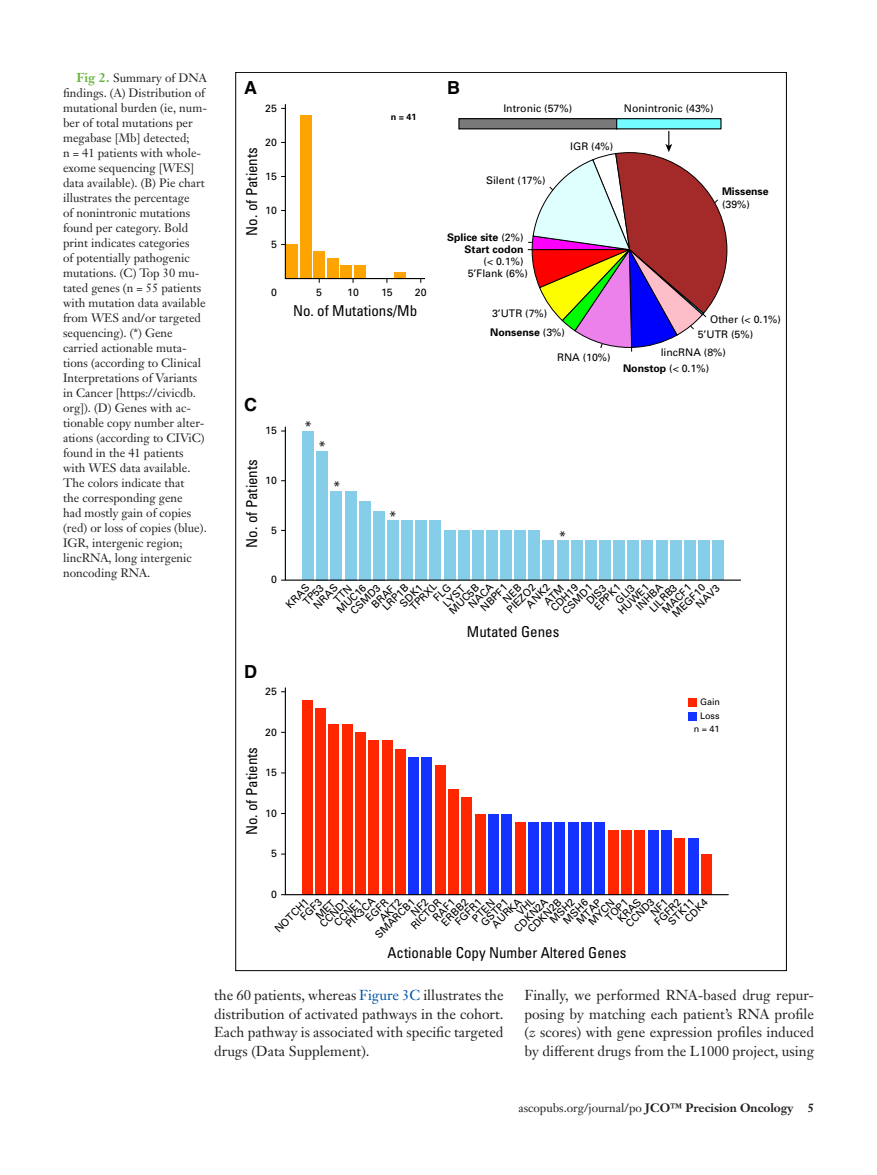
<style>
.page{position:relative;width:877px;height:1175px;background:#fff}
.page>*{position:absolute;margin:0;border:0;box-sizing:border-box;transform-origin:0 0}
.t1{font:700 18px "Helvetica";color:#000}
.t2{font:condensed 15px "Univers";color:#000}
.t3{font:14.25px/18.9px "Janson Text LT Pro";color:#231f20;text-align:justify}
.t4{font:13.5px "Univers";color:#000}
.t5{font:12px/15px "Janson Text LT Pro";color:#231f20}
.t6{font:10.5px/9.4px "Univers";color:#000}
.t7{font:700 10.5px "Univers";color:#000}
.t8{font:9px/14.2px "Univers";color:#000}
.t9{font:700 9px "Univers";color:#000}
.s1{font-weight:700;font-size:12.75px;color:#6ab342}
.s2{font-weight:400}
.s3{color:#0054a6}
.s4{font-style:italic}
.s5{font-weight:700}
</style>
<div class="page">
<svg style="left:284px;top:687px;width:445px;height:208px"></svg>
<svg style="left:284px;top:426px;width:457px;height:155px"></svg>
<div style="left:459px;top:119px;width:158px;height:10px;background:#797979"></div>
<div style="left:458px;top:118px;width:159px;height:11px;border:1px solid #000"></div>
<div style="left:617px;top:119px;width:104px;height:10px;background:#73fdff"></div>
<div style="left:616px;top:118px;width:106px;height:11px;border:1px solid #000"></div>
<svg style="left:527px;top:131px;width:201px;height:221px"></svg>
<svg style="left:281px;top:104px;width:144px;height:179px"></svg>
<p class="t5" style="left:63px;top:70px;width:145px;text-indent:13px"><span class="s1">Fig 2.</span> Summary of DNA findings. (A) Distribution of mutational burden (ie, num&shy;ber of total mutations per megabase [Mb] detected;<br>n = 41 patients with whole&shy;exome sequencing [WES] data available). (B) Pie chart illustrates the percentage<br>of nonintronic mutations found per category. Bold print indicates categories<br>of potentially pathogenic mutations. (C) Top 30 mu&shy;tated genes (n = 55 patients with mutation data available from WES and/or targeted sequencing). (*) Gene carried actionable muta&shy;tions (according to Clinical<br>Interpretations of Variants in Cancer [https://civicdb. org]). (D) Genes with ac&shy;tionable copy number alter&shy;ations (according to CIViC) found in the 41 patients with WES data available.<br>The colors indicate that<br>the corresponding gene<br>had mostly gain of copies (red) or loss of copies (blue).<br>IGR, intergenic region; lincRNA, long intergenic noncoding RNA.</p>
<h1 class="t1" style="left:244px;top:77px;width:14px">A</h1>
<p class="t6" style="left:265px;top:103px;width:13px">25</p>
<p class="t2" style="left:242px;top:235px;width:90px;rotate:-90deg">No. of Patients</p>
<p class="t6" style="left:265px;top:137px;width:13px">20</p>
<p class="t6" style="left:265px;top:171px;width:13px">15</p>
<p class="t6" style="left:265px;top:205px;width:13px">10</p>
<p class="t6" style="left:271px;top:239px;width:7px">5</p>
<p class="t6" style="left:271px;top:288px;width:7px">0</p>
<p class="t9" style="left:391px;top:112px;width:27px">n = 41</p>
<p class="t6" style="left:316px;top:288px;width:7px">5</p>
<p class="t6" style="left:415px;top:288px;width:13px">20</p>
<p class="t6" style="left:347px;top:288px;width:13px">10</p>
<p class="t6" style="left:381px;top:288px;width:13px">15</p>
<p class="t2" style="left:293px;top:301px;width:126px">No. of Mutations/Mb</p>
<h1 class="t1" style="left:244px;top:394px;width:14px">C</h1>
<p class="t6" style="left:265px;top:426px;width:13px">15</p>
<p class="t2" style="left:242px;top:547px;width:90px;rotate:-90deg">No. of Patients</p>
<p class="t6" style="left:265px;top:475px;width:13px">10</p>
<p class="t6" style="left:271px;top:525px;width:7px">5</p>
<p class="t4" style="left:304px;top:418px;width:9px">*</p>
<p class="t4" style="left:319px;top:438px;width:9px">*</p>
<p class="t4" style="left:333px;top:478px;width:9px">*</p>
<p class="t4" style="left:389px;top:508px;width:9px">*</p>
<h1 class="t1" style="left:447px;top:77px;width:14px">B</h1>
<p class="t6" style="left:503px;top:103px;width:70px">Intronic (57%)</p>
<p class="t6" style="left:624px;top:103px;width:91px">Nonintronic (43%)</p>
<p class="t6" style="left:486px;top:176px;width:61px">Silent (17%)</p>
<p class="t7" style="left:447px;top:231px;width:78px">Splice site <span class="s2">(2%)</span></p>
<p class="t7" style="left:465px;top:243px;width:60px">Start codon</p>
<p class="t6" style="left:484px;top:257px;width:41px">(&lt; 0.1%)</p>
<p class="t6" style="left:570px;top:141px;width:45px">IGR (4%)</p>
<p class="t7" style="left:722px;top:185px;width:48px">Missense</p>
<p class="t6" style="left:722px;top:199px;width:30px">(39%)</p>
<p class="t6" style="left:468px;top:268px;width:62px">5’Flank (6%)</p>
<p class="t6" style="left:492px;top:308px;width:57px">3’UTR (7%)</p>
<p class="t7" style="left:490px;top:326px;width:76px">Nonsense <span class="s2">(3%)</span></p>
<p class="t6" style="left:557px;top:353px;width:55px">RNA (10%)</p>
<p class="t6" style="left:698px;top:312px;width:85px;line-height:15.3px;text-indent:12px">Other (&lt; 0.1%)<br>5’UTR (5%)</p>
<p class="t6" style="left:661px;top:347px;width:67px">lincRNA (8%)</p>
<p class="t7" style="left:623px;top:362px;width:88px">Nonstop <span class="s2">(&lt; 0.1%)</span></p>
<p class="t4" style="left:559px;top:528px;width:9px">*</p>
<p class="t6" style="left:271px;top:575px;width:7px">0</p>
<p class="t6" style="left:408px;top:604px;width:35px;rotate:-45deg">TPRXL</p>
<p class="t6" style="left:628px;top:598px;width:35px;text-indent:-16px;rotate:-45deg">HUWE1<br>INHBA</p>
<p class="t6" style="left:460px;top:596px;width:32px;text-indent:-18px;rotate:-45deg">MUC5B<br>NACA</p>
<p class="t6" style="left:284px;top:603px;width:30px;rotate:-45deg">KRAS</p>
<p class="t6" style="left:663px;top:605px;width:44px;line-height:10.1px;text-indent:-4px;rotate:-45deg">MACF1<br>MEGF10</p>
<p class="t6" style="left:312px;top:603px;width:31px;rotate:-45deg">NRAS</p>
<p class="t6" style="left:554px;top:601px;width:39px;line-height:10.1px;text-indent:-6px;rotate:-45deg">CDH19<br>CSMD1</p>
<p class="t6" style="left:342px;top:601px;width:39px;line-height:10.1px;text-indent:-9px;rotate:-45deg">MUC16<br>CSMD3</p>
<p class="t6" style="left:648px;top:607px;width:36px;rotate:-45deg">LILRB3</p>
<p class="t6" style="left:301px;top:600px;width:26px;rotate:-45deg">TP53</p>
<p class="t6" style="left:694px;top:602px;width:30px;rotate:-45deg">NAV3</p>
<p class="t6" style="left:585px;top:599px;width:25px;rotate:-45deg">DIS3</p>
<p class="t6" style="left:614px;top:598px;width:24px;rotate:-45deg">GLI3</p>
<p class="t6" style="left:381px;top:605px;width:34px;rotate:-45deg">LRP1B</p>
<p class="t6" style="left:505px;top:608px;width:38px;rotate:-45deg">PIEZO2</p>
<p class="t6" style="left:534px;top:592px;width:25px;line-height:10.5px;text-indent:-14px;rotate:-45deg">ANK2<br>ATM</p>
<p class="t6" style="left:370px;top:603px;width:29px;rotate:-45deg">BRAF</p>
<p class="t6" style="left:442px;top:602px;width:28px;rotate:-45deg">LYST</p>
<p class="t6" style="left:593px;top:605px;width:34px;rotate:-45deg">EPPK1</p>
<p class="t6" style="left:479px;top:606px;width:35px;rotate:-45deg">NBPF1</p>
<p class="t6" style="left:398px;top:602px;width:29px;rotate:-45deg">SDK1</p>
<p class="t2" style="left:467px;top:622px;width:94px">Mutated Genes</p>
<h1 class="t1" style="left:244px;top:660px;width:14px">D</h1>
<p class="t6" style="left:265px;top:686px;width:13px">25</p>
<p class="t2" style="left:242px;top:835px;width:90px;rotate:-90deg">No. of Patients</p>
<p class="t6" style="left:265px;top:727px;width:13px">20</p>
<p class="t6" style="left:265px;top:767px;width:13px">15</p>
<p class="t6" style="left:265px;top:808px;width:13px">10</p>
<p class="t6" style="left:271px;top:849px;width:7px">5</p>
<p class="t8" style="left:700px;top:694px;width:22px">Gain<br>Loss</p>
<p class="t8" style="left:694px;top:722px;width:27px">n = 41</p>
<p class="t6" style="left:271px;top:889px;width:7px">0</p>
<p class="t6" style="left:344px;top:922px;width:38px;rotate:-45deg">PIK3CA</p>
<p class="t6" style="left:519px;top:920px;width:44px;line-height:9.9px;text-indent:-9px;rotate:-45deg">CDKN2A<br>CDKN2B</p>
<p class="t6" style="left:484px;top:916px;width:39px;line-height:8.9px;text-indent:-6px;rotate:-45deg">GSTP1<br>AURKA</p>
<p class="t6" style="left:616px;top:917px;width:30px;rotate:-45deg">KRAS</p>
<p class="t6" style="left:409px;top:924px;width:40px;rotate:-45deg">RICTOR</p>
<p class="t6" style="left:371px;top:909px;width:28px;text-indent:-10px;rotate:-45deg">EGFR<br>AKT2</p>
<p class="t6" style="left:307px;top:906px;width:24px;line-height:10.2px;text-indent:-12px;rotate:-45deg">FGF3<br>MET</p>
<p class="t6" style="left:683px;top:916px;width:29px;rotate:-45deg">CDK4</p>
<p class="t6" style="left:624px;top:922px;width:37px;rotate:-45deg">CCND3</p>
<p class="t6" style="left:575px;top:918px;width:32px;rotate:-45deg">MTAP</p>
<p class="t6" style="left:562px;top:918px;width:32px;rotate:-45deg">MSH6</p>
<p class="t6" style="left:273px;top:927px;width:45px;rotate:-45deg">NOTCH1</p>
<p class="t6" style="left:660px;top:913px;width:34px;text-indent:-10px;rotate:-45deg">FGFR2<br>STK11</p>
<p class="t6" style="left:548px;top:918px;width:32px;rotate:-45deg">MSH2</p>
<p class="t6" style="left:440px;top:920px;width:35px;rotate:-45deg">ERBB2</p>
<p class="t6" style="left:471px;top:917px;width:29px;rotate:-45deg">PTEN</p>
<p class="t6" style="left:587px;top:920px;width:34px;rotate:-45deg">MYCN</p>
<p class="t6" style="left:318px;top:922px;width:37px;rotate:-45deg">CCND1</p>
<p class="t6" style="left:374px;top:933px;width:53px;rotate:-45deg">SMARCB1</p>
<p class="t6" style="left:431px;top:915px;width:28px;rotate:-45deg">RAF1</p>
<p class="t6" style="left:453px;top:920px;width:34px;rotate:-45deg">FGFR1</p>
<p class="t6" style="left:604px;top:916px;width:28px;rotate:-45deg">TOP1</p>
<p class="t6" style="left:332px;top:921px;width:36px;rotate:-45deg">CCNE1</p>
<p class="t2" style="left:387px;top:943px;width:241px">Actionable Copy Number Altered Genes</p>
<p class="t3" style="left:214px;top:985px;width:291px">the 60 patients, whereas <span class="s3">Figure 3C</span> illustrates the distribution of activated pathways in the cohort.<br>Each pathway is associated with specific targeted drugs (Data Supplement).</p>
<p class="t3" style="left:525px;top:985px;width:291px">Finally, we performed RNA-based drug repur&shy;posing by matching each patient’s RNA profile (<span class="s4">z</span> scores) with gene expression profiles induced by different drugs from the L1000 project, using</p>
<p class="t5" style="left:518px;top:1100px;width:297px">ascopubs.org/journal/po <span class="s5">JCO™ Precision Oncology 5</span></p>
</div>
